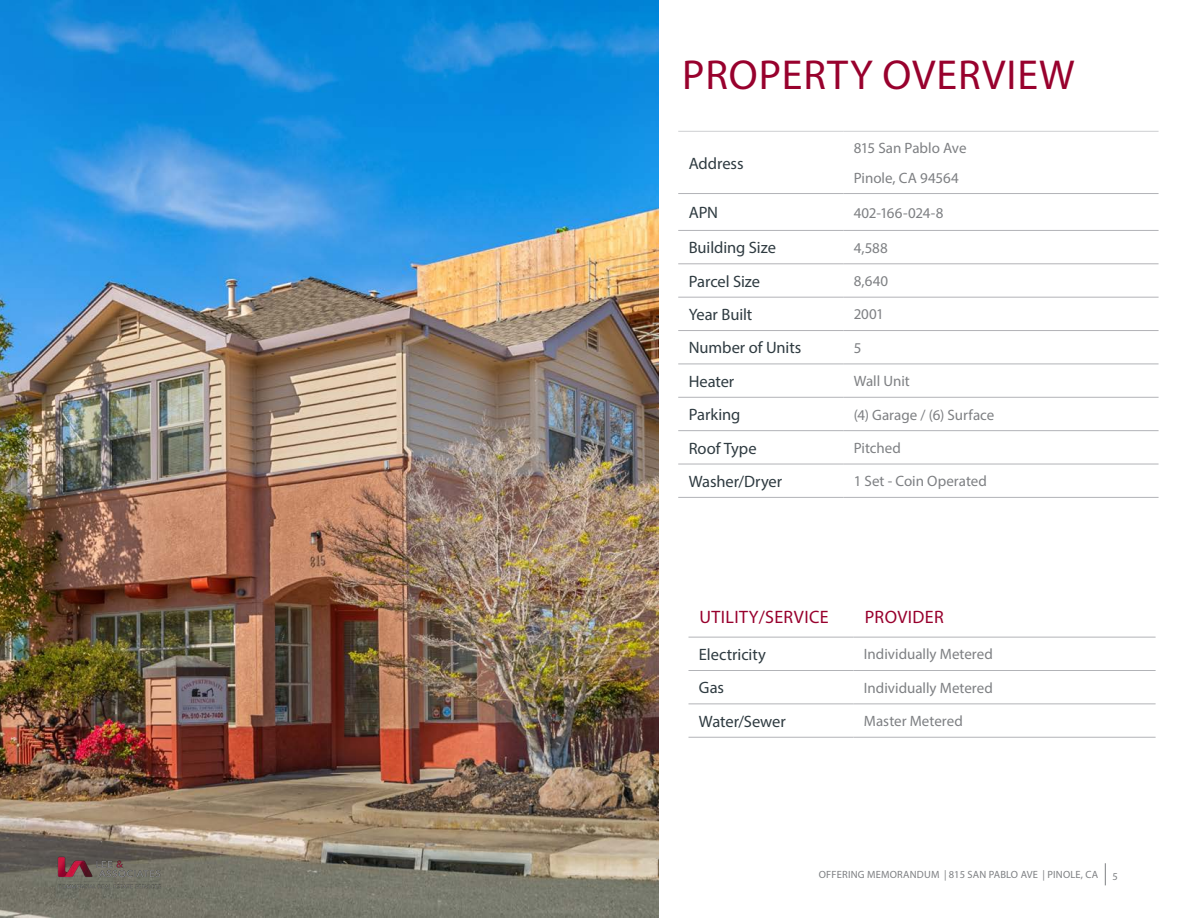
<style>
.page{position:relative;width:1188px;height:918px;background:#fff}
.page>*{position:absolute;margin:0;border:0;box-sizing:border-box;transform-origin:0 0}
.t1{font:42px "Myriad Pro";letter-spacing:.02em;color:#98012d}
.t2{font:18px "Myriad Pro";letter-spacing:.02em;color:#98012d}
.Table_Headers{font:16.5px "Myriad Pro";letter-spacing:-.005em;color:#2f3b41}
.Body_Copy{font:15px "Myriad Pro";color:#7e8083}
.Body_Copy-2{font:15px "Myriad Pro";letter-spacing:-.025em;color:#7e8083}
.t3{font:10.5px "Myriad Pro";letter-spacing:.02em;color:#7e8083}
</style>
<div class="page">
<img style="left:1px;top:0;width:658px;height:918px">
<img style="left:0;top:0;width:1px;height:918px">
<hr style="left:678px;top:193px;width:165px;height:1px;background:#b2b3b7">
<hr style="left:843px;top:193px;width:316px;height:1px;background:#b2b3b7">
<hr style="left:678px;top:230px;width:165px;height:1px;background:#b2b3b7">
<hr style="left:843px;top:230px;width:316px;height:1px;background:#b2b3b7">
<hr style="left:678px;top:264px;width:165px;height:1px;background:#b2b3b7">
<hr style="left:843px;top:264px;width:316px;height:1px;background:#b2b3b7">
<hr style="left:678px;top:297px;width:165px;height:1px;background:#b2b3b7">
<hr style="left:843px;top:297px;width:316px;height:1px;background:#b2b3b7">
<hr style="left:678px;top:330px;width:165px;height:1px;background:#b2b3b7">
<hr style="left:843px;top:330px;width:316px;height:1px;background:#b2b3b7">
<hr style="left:678px;top:364px;width:165px;height:1px;background:#b2b3b7">
<hr style="left:843px;top:364px;width:316px;height:1px;background:#b2b3b7">
<hr style="left:678px;top:397px;width:165px;height:1px;background:#b2b3b7">
<hr style="left:843px;top:397px;width:316px;height:1px;background:#b2b3b7">
<hr style="left:678px;top:430px;width:165px;height:1px;background:#b2b3b7">
<hr style="left:843px;top:430px;width:316px;height:1px;background:#b2b3b7">
<hr style="left:678px;top:464px;width:165px;height:1px;background:#b2b3b7">
<hr style="left:843px;top:464px;width:316px;height:1px;background:#b2b3b7">
<hr style="left:678px;top:497px;width:165px;height:1px;background:#b2b3b7">
<hr style="left:843px;top:497px;width:316px;height:1px;background:#b2b3b7">
<hr style="left:678px;top:131px;width:165px;height:1px;background:#cecfd1">
<hr style="left:843px;top:131px;width:316px;height:1px;background:#cecfd1">
<hr style="left:688px;top:637px;width:166px;height:1px;background:#b2b3b7">
<hr style="left:854px;top:637px;width:302px;height:1px;background:#b2b3b7">
<hr style="left:688px;top:670px;width:166px;height:1px;background:#b2b3b7">
<hr style="left:854px;top:670px;width:302px;height:1px;background:#b2b3b7">
<hr style="left:688px;top:704px;width:166px;height:1px;background:#b2b3b7">
<hr style="left:854px;top:704px;width:302px;height:1px;background:#b2b3b7">
<hr style="left:688px;top:737px;width:166px;height:1px;background:#b2b3b7">
<hr style="left:854px;top:737px;width:302px;height:1px;background:#b2b3b7">
<svg style="left:1105px;top:863px;width:1px;height:22px"></svg>
<img style="left:41px;top:842px;width:138px;height:62px">
<h2 class="t1" style="left:682px;top:49px;width:394px">PROPERTY OVERVIEW</h2>
<p class="Table_Headers" style="left:689px;top:153px;width:56px">Address</p>
<p class="Body_Copy" style="left:854px;top:139px;width:114px">815 San Pablo Ave</p>
<p class="Body_Copy" style="left:854px;top:169px;width:106px">Pinole, CA 94564</p>
<p class="Table_Headers" style="left:689px;top:202px;width:31px">APN</p>
<p class="Body_Copy-2" style="left:854px;top:203px;width:91px">402-166-024-8</p>
<p class="Table_Headers" style="left:689px;top:238px;width:89px">Building Size</p>
<p class="Body_Copy" style="left:854px;top:238px;width:36px">4,588</p>
<p class="Table_Headers" style="left:689px;top:271px;width:73px">Parcel Size</p>
<p class="Body_Copy" style="left:854px;top:272px;width:36px">8,640</p>
<p class="Table_Headers" style="left:689px;top:304px;width:65px">Year Built</p>
<p class="Body_Copy" style="left:854px;top:305px;width:32px">2001</p>
<p class="Table_Headers" style="left:689px;top:338px;width:114px">Number of Units</p>
<p class="Body_Copy" style="left:854px;top:339px;width:9px">5</p>
<p class="Table_Headers" style="left:689px;top:371px;width:47px">Heater</p>
<p class="Body_Copy" style="left:854px;top:372px;width:58px">Wall Unit</p>
<p class="Table_Headers" style="left:689px;top:404px;width:53px">Parking</p>
<p class="Body_Copy" style="left:854px;top:405px;width:142px">(4) Garage / (6) Surface</p>
<p class="Table_Headers" style="left:689px;top:438px;width:69px">Roof Type</p>
<p class="Body_Copy" style="left:854px;top:439px;width:49px">Pitched</p>
<p class="Table_Headers" style="left:689px;top:471px;width:95px">Washer/Dryer</p>
<p class="Body_Copy" style="left:854px;top:472px;width:135px">1 Set - Coin Operated</p>
<h2 class="t2" style="left:700px;top:606px;width:131px">UTILITY/SERVICE</h2>
<h2 class="t2" style="left:865px;top:606px;width:81px">PROVIDER</h2>
<p class="Table_Headers" style="left:699px;top:644px;width:69px">Electricity</p>
<p class="Body_Copy" style="left:864px;top:645px;width:130px">Individually Metered</p>
<p class="Table_Headers" style="left:699px;top:678px;width:27px">Gas</p>
<p class="Body_Copy" style="left:864px;top:679px;width:130px">Individually Metered</p>
<p class="Table_Headers" style="left:699px;top:711px;width:88px">Water/Sewer</p>
<p class="Body_Copy" style="left:864px;top:712px;width:100px">Master Metered</p>
<p class="t3" style="left:819px;top:868px;width:281px">OFFERING MEMORANDUM | 815 SAN PABLO AVE | PINOLE, CA</p>
<p class="t3" style="left:1112px;top:870px;width:7px">5</p>
</div>
